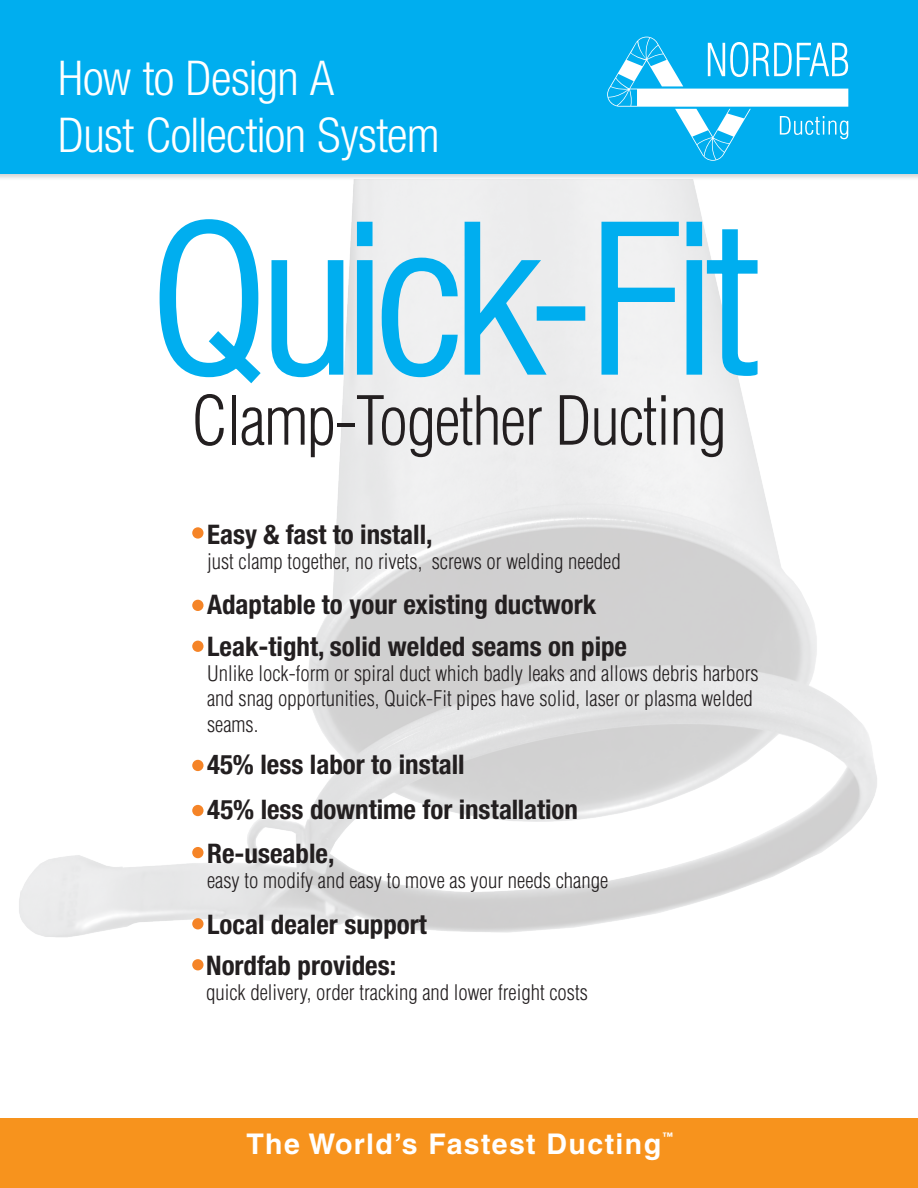
<style>
.page{position:relative;width:918px;height:1188px;background:#fff}
.page>*{position:absolute;margin:0;border:0;box-sizing:border-box;transform-origin:0 0}
.t1{font:300 condensed 210px "Helvetica Neue LT Std";letter-spacing:-.035em;color:#00aeef}
.t2{font:300 condensed 66px "Helvetica LT Std";letter-spacing:-.02em;color:#231f20}
.t3{font:300 condensed 48px/57.6px "Helvetica Neue LT Std";letter-spacing:-.01em;color:#fff}
.t4{font:700 28.5px "Helvetica LT Std";letter-spacing:.05em;color:#fff}
.t5{font:700 condensed 27px/45.2px "Helvetica Neue LT Std";color:#231f20}
.t6{font:300 condensed 21px/25.2px "Helvetica LT Std";color:#231f20}
.t7{font:700 10.5px "Helvetica LT Std";color:#fff}
</style>
<div class="page">
<img style="left:19px;top:182px;width:858px;height:789px">
<div style="left:192px;top:527px;width:12px;height:12px;background:#f58427;border-radius:50%"></div>
<div style="left:192px;top:600px;width:12px;height:11px;background:#f58427;border-radius:50%"></div>
<div style="left:192px;top:918px;width:12px;height:11px;background:#f58427;border-radius:50%"></div>
<div style="left:192px;top:641px;width:12px;height:11px;background:#f58427;border-radius:50%"></div>
<div style="left:192px;top:760px;width:12px;height:11px;background:#f58427;border-radius:50%"></div>
<div style="left:192px;top:805px;width:12px;height:11px;background:#f58427;border-radius:50%"></div>
<div style="left:0;top:1119px;width:918px;height:69px;background:#f7931d"></div>
<div style="left:0;top:0;width:918px;height:182px;background:#231f20;opacity:.2"></div>
<div style="left:0;top:0;width:918px;height:174px;background:#00aeef"></div>
<svg style="left:607px;top:37px;width:241px;height:124px"></svg>
<div style="left:192px;top:847px;width:12px;height:11px;background:#f58427;border-radius:50%"></div>
<div style="left:192px;top:959px;width:12px;height:11px;background:#f58427;border-radius:50%"></div>
<svg style="left:158px;top:218px;width:105px;height:167px"></svg>
<svg style="left:270px;top:259px;width:75px;height:120px"></svg>
<svg style="left:355px;top:220px;width:19px;height:156px;background:#a0d8ed"></svg>
<svg style="left:380px;top:220px;width:169px;height:159px"></svg>
<div style="left:537px;top:306px;width:48px;height:15px;border:3px solid #00aeef"></div>
<svg style="left:600px;top:220px;width:159px;height:157px"></svg>
<h3 class="t3" style="left:58px;top:49px;width:383px">How to Design A<br>Dust Collection System</h3>
<h1 class="t1" style="left:151px;top:178px;width:608px">Quick-Fit</h1>
<h2 class="t2" style="left:191px;top:380px;width:537px">Clamp-Together Ducting</h2>
<p class="t5" style="left:207px;top:511px;width:227px">Easy &amp; fast to install,</p>
<p class="t6" style="left:207px;top:549px;width:415px">just clamp together, no rivets, screws or welding needed</p>
<p class="t5" style="left:207px;top:582px;width:391px">Adaptable to your existing ductwork</p>
<p class="t5" style="left:207px;top:623px;width:422px">Leak-tight, solid welded seams on pipe</p>
<p class="t6" style="left:207px;top:661px;width:553px">Unlike lock-form or spiral duct which badly leaks and allows debris harbors and snag opportunities, Quick-Fit pipes have solid, laser or plasma welded seams.</p>
<p class="t5" style="left:207px;top:741px;width:372px">45% less labor to install<br>45% less downtime for installation</p>
<p class="t5" style="left:207px;top:830px;width:129px">Re-useable,</p>
<p class="t6" style="left:207px;top:867px;width:403px">easy to modify and easy to move as your needs change</p>
<p class="t5" style="left:207px;top:902px;width:221px">Local dealer support</p>
<p class="t5" style="left:206px;top:942px;width:192px">Nordfab provides:</p>
<p class="t6" style="left:206px;top:980px;width:383px">quick delivery, order tracking and lower freight costs</p>
<h3 class="t4" style="left:246px;top:1127px;width:416px">The World’s Fastest Ducting</h3>
<p class="t7" style="left:663px;top:1130px;width:12px">™</p>
</div>
